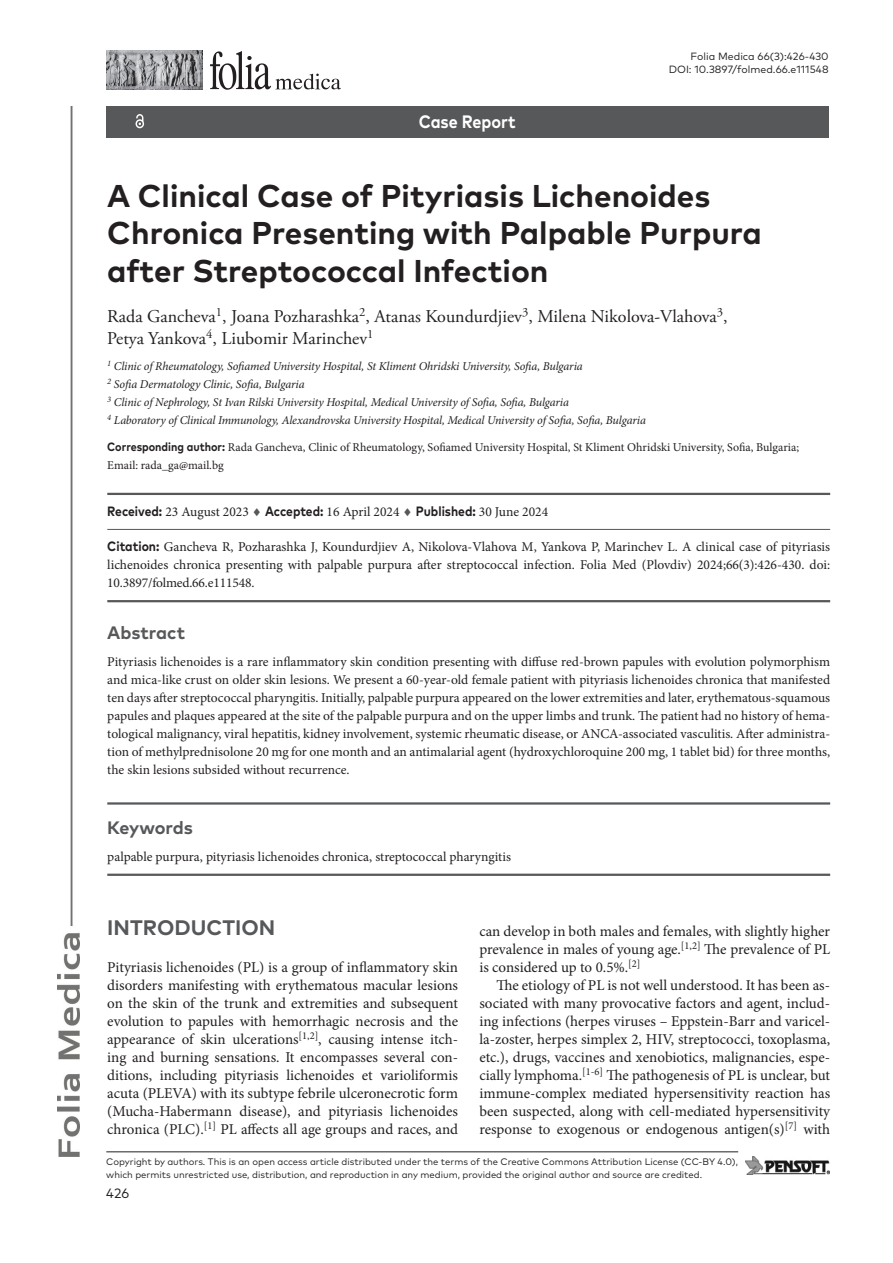
<style>
.page{position:relative;width:893px;height:1263px;background:#fff}
.page>*{position:absolute;margin:0;border:0;box-sizing:border-box;transform-origin:0 0}
._1F_-_Article_Title{font:700 31.5px/37.8px "FF Mark Pro";color:#231f20}
.H_-_1_level{font:700 21px "FF Mark Pro";color:#57585a}
._1F_-_Authors{font:18px/21.6px "Adobe Garamond Pro";color:#231f20}
.t1{font:700 18px "FF Mark Pro";color:#fff;scale:.9 1}
._1F_-_Abstract{font:700 18px "FF Mark Pro";color:#57585a}
._1F_-_Keywords{font:700 18px "FF Mark Pro";letter-spacing:-.01em;color:#57585a}
.Body_text_-_no_indent{font:15px/18px "Minion Pro";color:#231f20;text-align:justify}
.Body_text{font:15px/18px "Minion Pro";letter-spacing:-.005em;color:#231f20;text-align:justify}
._1F_-_Abstract-2{font:13.5px/18px "Minion Pro";color:#231f20;text-align:justify}
._1F_-_Citation{font:13.5px/18px "Minion Pro";letter-spacing:-.01em;color:#231f20;text-align:justify}
._1F_-_Keywords-2{font:13.5px "Minion Pro";color:#231f20}
._1F_-_Dates{font:13.5px "Minion Pro";color:#231f20}
.t2{font:13.5px "FF Mark Pro";color:#231f20}
._1F_-_Affiliations{font:italic 12px "Minion Pro";letter-spacing:-.015em;color:#231f20}
._1F_-_Corr_author{font:12px/18px "Minion Pro";color:#231f20}
.F1_-_Master_Header_1st_page{font:10.5px "FF Mark Pro";color:#231f20}
.t3{font:9.45px/12.6px "FF Mark Pro";color:#231f20}
.s1{font-family:"FF Mark Pro";font-weight:700}
.s2{color:#57585a}
.s3{font-style:italic}
</style>
<div class="page">
<img style="left:58px;top:106px;width:22px;height:1051px">
<hr style="left:106px;top:1151px;width:632px;height:1px;background:#231f20">
<img style="left:745px;top:1157px;width:84px;height:17px">
<div style="left:106px;top:106px;width:723px;height:32px;background:#57585a"></div>
<svg style="left:136px;top:114px;width:8px;height:14px"></svg>
<hr style="left:107px;top:493px;width:723px;height:2px;background:#57585a">
<hr style="left:107px;top:529px;width:723px;height:1px;background:#57585a">
<hr style="left:107px;top:600px;width:723px;height:2px;background:#57585a">
<hr style="left:107px;top:802px;width:723px;height:3px;background:#57585a">
<hr style="left:107px;top:874px;width:723px;height:2px;background:#57585a">
<img style="left:106px;top:51px;width:96px;height:38px">
<svg style="left:210px;top:51px;width:131px;height:39px"></svg>
<p class="t1" style="left:419px;top:108px;width:109px">Case Report</p>
<p class="F1_-_Master_Header_1st_page" style="left:691px;top:48px;width:140px">Folia Medica 66(3):426-430</p>
<p class="F1_-_Master_Header_1st_page" style="left:669px;top:61px;width:161px">DOI: 10.3897/folmed.66.e111548</p>
<p class="_1F_-_Article_Title" style="left:107px;top:174px;width:656px">A Clinical Case of Pityriasis Lichenoides<br>Chronica Presenting with Palpable Purpura after Streptococcal Infection</p>
<p class="_1F_-_Authors" style="left:107px;top:306px;width:622px">Rada Gancheva<sup>1</sup>, Joana Pozharashka<sup>2</sup>, Atanas Koundurdjiev<sup>3</sup>, Milena Nikolova-Vlahova<sup>3</sup>,<br>Petya Yankova<sup>4</sup>, Liubomir Marinchev<sup>1</sup></p>
<p class="_1F_-_Affiliations" style="left:107px;top:358px;width:477px"><sup>1</sup> Clinic of Rheumatology, Sofiamed University Hospital, St Kliment Ohridski University, Sofia, Bulgaria</p>
<p class="_1F_-_Affiliations" style="left:107px;top:376px;width:199px"><sup>2</sup> Sofia Dermatology Clinic, Sofia, Bulgaria</p>
<p class="_1F_-_Affiliations" style="left:107px;top:394px;width:463px"><sup>3</sup> Clinic of Nephrology, St Ivan Rilski University Hospital, Medical University of Sofia, Sofia, Bulgaria</p>
<p class="_1F_-_Affiliations" style="left:107px;top:412px;width:540px"><sup>4</sup> Laboratory of Clinical Immunology, Alexandrovska University Hospital, Medical University of Sofia, Sofia, Bulgaria</p>
<p class="_1F_-_Corr_author" style="left:107px;top:438px;width:693px"><span class="s1">Corresponding author:</span> Rada Gancheva, Clinic of Rheumatology, Sofiamed University Hospital, St Kliment Ohridski University, Sofia, Bulgaria;<br>Email: rada_ga@mail.bg</p>
<p class="_1F_-_Dates" style="left:107px;top:503px;width:442px"><span class="s1">Received:</span> 23 August 2023 <span class="s2">♦</span> <span class="s1">Accepted:</span> 16 April 2024 <span class="s2">♦</span> <span class="s1">Published:</span> 30 June 2024</p>
<p class="_1F_-_Citation" style="left:107px;top:538px;width:724px"><span class="s1">Citation:</span> Gancheva R, Pozharashka J, Koundurdjiev A, Nikolova-Vlahova M, Yankova P, Marinchev L. A clinical case of pityriasis lichenoides chronica presenting with palpable purpura after streptococcal infection. Folia Med (Plovdiv) 2024;66(3):426-430. doi:<br>10.3897/folmed.66.e111548.</p>
<p class="_1F_-_Abstract" style="left:107px;top:619px;width:79px">Abstract</p>
<p class="_1F_-_Abstract-2" style="left:107px;top:653px;width:724px">Pityriasis lichenoides is a rare inflammatory skin condition presenting with diffuse red-brown papules with evolution polymorphism and mica-like crust on older skin lesions. We present a 60-year-old female patient with pityriasis lichenoides chronica that manifested ten days after streptococcal pharyngitis. Initially, palpable purpura appeared on the lower extremities and later, erythematous-squamous papules and plaques appeared at the site of the palpable purpura and on the upper limbs and trunk. The patient had no history of hema&shy;tological malignancy, viral hepatitis, kidney involvement, systemic rheumatic disease, or ANCA-associated vasculitis. After administra&shy;tion of methylprednisolone 20 mg for one month and an antimalarial agent (hydroxychloroquine 200 mg, 1 tablet bid) for three months, the skin lesions subsided without recurrence.</p>
<p class="_1F_-_Keywords" style="left:107px;top:814px;width:87px">Keywords</p>
<p class="_1F_-_Keywords-2" style="left:107px;top:847px;width:405px">palpable purpura, pityriasis lichenoides chronica, streptococcal pharyngitis</p>
<p class="H_-_1_level" style="left:107px;top:912px;width:169px">INTRODUCTION</p>
<p class="Body_text_-_no_indent" style="left:107px;top:958px;width:352px">Pityriasis lichenoides (PL) is a group of inflammatory skin disorders manifesting with erythematous macular lesions on the skin of the trunk and extremities and subsequent evolution to papules with hemorrhagic necrosis and the appearance of skin ulcerations<sup>[1,2]</sup>, causing intense itch&shy;ing and burning sensations. It encompasses several con&shy;ditions, including pityriasis lichenoides et varioliformis acuta (PLEVA) with its subtype febrile ulceronecrotic form (Mucha-Habermann disease), and pityriasis lichenoides chronica (PLC).<sup>[1]</sup> PL affects all age groups and races, and</p>
<p class="Body_text_-_no_indent" style="left:479px;top:922px;width:352px">can develop in both males and females, with slightly higher prevalence in males of young age.<sup>[1,2]</sup> The prevalence of PL is considered up to 0.5%.<sup>[2]</sup></p>
<p class="Body_text" style="left:479px;top:976px;width:352px;text-indent:17px">The etiology of PL is not well understood. It has been as&shy;sociated with many provocative factors and agent, includ&shy;ing infections (herpes viruses – Eppstein-Barr and varicel&shy;la-zoster, herpes simplex 2, HIV, streptococci, toxoplasma, etc.), drugs, vaccines and xenobiotics, malignancies, espe&shy;cially lymphoma.<sup>[1-6]</sup> The pathogenesis of PL is unclear, but immune-complex mediated hypersensitivity reaction has been suspected, along with cell-mediated hypersensitivity response to exogenous or endogenous antigen(s)<sup>[7]</sup> with</p>
<p class="t3" style="left:106px;top:1154px;width:633px">Copyright by authors<span class="s3">.</span> This is an open access article distributed under the terms of the Creative Commons Attribution License (CC-BY 4.0), which permits unrestricted use, distribution, and reproduction in any medium, provided the original author and source are credited.</p>
<p class="t2" style="left:106px;top:1183px;width:24px">426</p>
</div>
